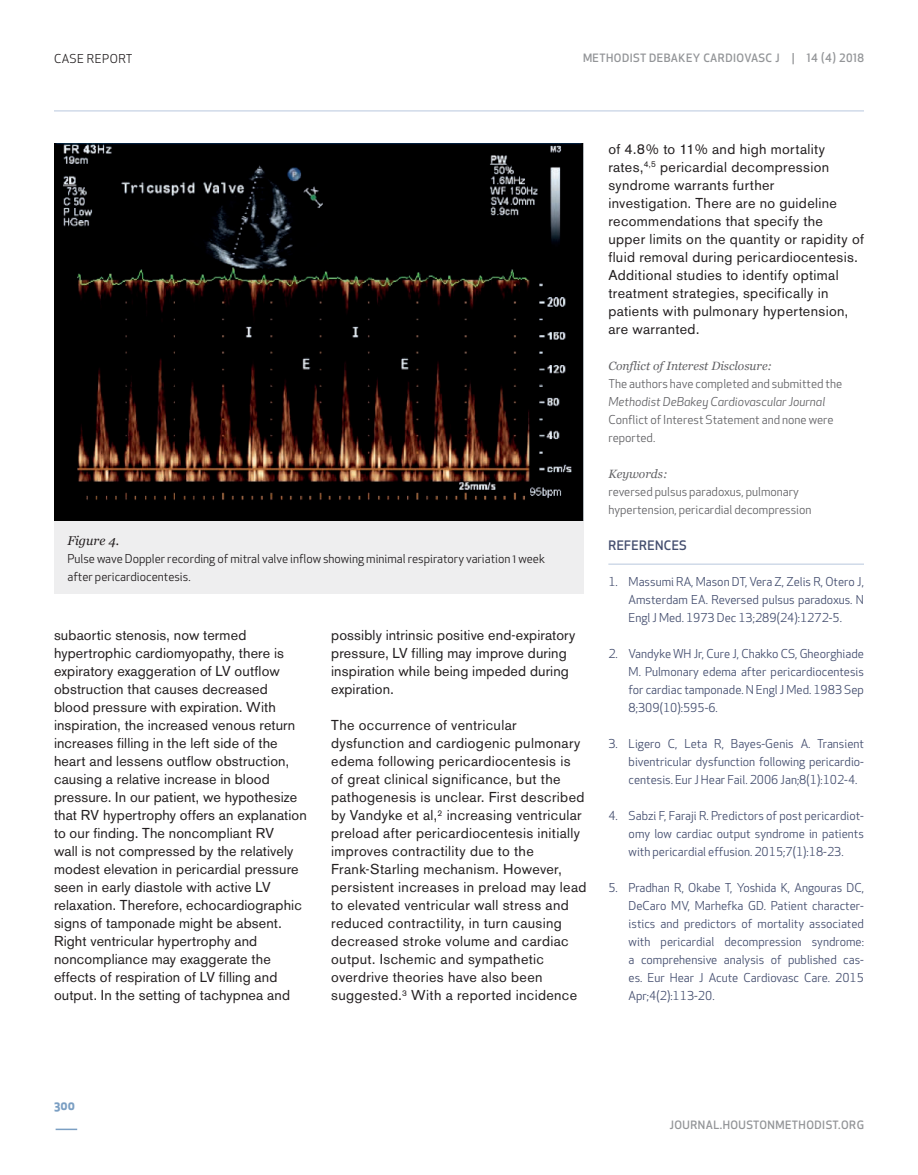
<style>
.page{position:relative;width:918px;height:1175px;background:#fff}
.page>*{position:absolute;margin:0;border:0;box-sizing:border-box;transform-origin:0 0}
.t1{font:14.25px/18px "Akzidenz Grotesk BE";letter-spacing:.015em;color:#231f20}
.t2{font:500 12.75px "Apex New";letter-spacing:.03em;color:#434d6e}
.t3{font:italic 12.75px "Georgia";color:#231f20}
.t4{font:12px/18px "Apex New";color:#434d6e;text-align:justify}
.t5{font:12px/18px "Apex New";color:#636366}
.t6{font:12px/18px "Apex New";color:#231f20}
.t7{font:italic 12px "Georgia";color:#636366}
.t8{font:italic 12px "Apex New";color:#636366}
.t9{font:12px "Apex New";letter-spacing:.04em;color:#231f20}
.t10{font:700 12px "Apex New";color:#7b9fc3}
.t11{font:500 11.25px "Apex New";letter-spacing:.04em;color:#939598}
</style>
<div class="page">
<hr style="left:56px;top:1128px;width:21px;height:2px;background:#7b9fc3">
<hr style="left:54px;top:110px;width:810px;height:1px;background:#b8c8de">
<hr style="left:608px;top:564px;width:256px;height:1px;background:#b8c8de">
<img style="left:54px;top:144px;width:529px;height:377px">
<div style="left:54px;top:521px;width:529px;height:73px;background:#eeeeef"></div>
<p class="t9" style="left:54px;top:51px;width:80px">CASE REPORT</p>
<p class="t11" style="left:583px;top:51px;width:282px">METHODIST DEBAKEY CARDIOVASC J | 14 (4) 2018</p>
<p class="t3" style="left:68px;top:532px;width:53px">Figure 4.</p>
<p class="t6" style="left:68px;top:549px;width:479px">Pulse wave Doppler recording of mitral valve inflow showing minimal respiratory variation 1 week after pericardiocentesis.</p>
<p class="t1" style="left:54px;top:626px;width:254px">subaortic stenosis, now termed hypertrophic cardiomyopathy, there is expiratory exaggeration of LV outflow obstruction that causes decreased<br>blood pressure with expiration. With inspiration, the increased venous return increases filling in the left side of the heart and lessens outflow obstruction, causing a relative increase in blood pressure. In our patient, we hypothesize that RV hypertrophy offers an explanation to our finding. The noncompliant RV<br>wall is not compressed by the relatively modest elevation in pericardial pressure seen in early diastole with active LV relaxation. Therefore, echocardiographic signs of tamponade might be absent.<br>Right ventricular hypertrophy and noncompliance may exaggerate the effects of respiration of LV filling and output. In the setting of tachypnea and</p>
<p class="t1" style="left:331px;top:626px;width:246px">possibly intrinsic positive end-expiratory pressure, LV filling may improve during inspiration while being impeded during expiration.</p>
<p class="t1" style="left:331px;top:716px;width:257px">The occurrence of ventricular dysfunction and cardiogenic pulmonary edema following pericardiocentesis is<br>of great clinical significance, but the pathogenesis is unclear. First described by Vandyke et al,<sup>2</sup> increasing ventricular preload after pericardiocentesis initially improves contractility due to the Frank-Starling mechanism. However, persistent increases in preload may lead to elevated ventricular wall stress and reduced contractility, in turn causing decreased stroke volume and cardiac output. Ischemic and sympathetic overdrive theories have also been suggested.<sup>3</sup> With a reported incidence</p>
<p class="t1" style="left:608px;top:140px;width:257px">of 4.8% to 11% and high mortality rates,<sup>4,5</sup> pericardial decompression syndrome warrants further<br>investigation. There are no guideline recommendations that specify the<br>upper limits on the quantity or rapidity of fluid removal during pericardiocentesis.<br>Additional studies to identify optimal treatment strategies, specifically in patients with pulmonary hypertension, are warranted.</p>
<p class="t7" style="left:608px;top:358px;width:165px">Conflict of Interest Disclosure:</p>
<p class="t5" style="left:608px;top:375px;width:235px">The authors have completed and submitted the</p>
<p class="t8" style="left:608px;top:394px;width:218px">Methodist DeBakey Cardiovascular Journal</p>
<p class="t5" style="left:608px;top:411px;width:227px">Conflict of Interest Statement and none were reported.</p>
<p class="t7" style="left:608px;top:466px;width:61px">Keywords:</p>
<p class="t5" style="left:608px;top:483px;width:205px">reversed pulsus paradoxus, pulmonary hypertension, pericardial decompression</p>
<p class="t2" style="left:608px;top:537px;width:80px">REFERENCES</p>
<p class="t4" style="left:629px;top:573px;width:237px;text-indent:-20px">1. Massumi RA, Mason DT, Vera Z, Zelis R, Otero J, Amsterdam EA. Reversed pulsus paradoxus. N Engl J Med. 1973 Dec 13;289(24):1272-5.</p>
<p class="t4" style="left:629px;top:645px;width:237px;text-indent:-20px">2. Vandyke WH Jr, Cure J, Chakko CS, Gheorghiade M. Pulmonary edema after pericardiocentesis for cardiac tamponade. N Engl J Med. 1983 Sep 8;309(10):595-6.</p>
<p class="t4" style="left:629px;top:735px;width:237px;text-indent:-20px">3. Ligero C, Leta R, Bayes-Genis A. Transient biventricular dysfunction following pericardio&shy;centesis. Eur J Hear Fail. 2006 Jan;8(1):102-4.</p>
<p class="t4" style="left:629px;top:807px;width:237px;text-indent:-20px">4. Sabzi F, Faraji R. Predictors of post pericardiot&shy;omy low cardiac output syndrome in patients with pericardial effusion. 2015;7(1):18-23.</p>
<p class="t4" style="left:629px;top:879px;width:237px;text-indent:-20px">5. Pradhan R, Okabe T, Yoshida K, Angouras DC, DeCaro MV, Marhefka GD. Patient character&shy;istics and predictors of mortality associated with pericardial decompression syndrome: a comprehensive analysis of published cas&shy;es. Eur Hear J Acute Cardiovasc Care. 2015<br>Apr;4(2):113-20.</p>
<p class="t10" style="left:54px;top:1097px;width:23px">300</p>
<p class="t11" style="left:670px;top:1117px;width:196px">JOURNAL.HOUSTONMETHODIST.ORG</p>
</div>
